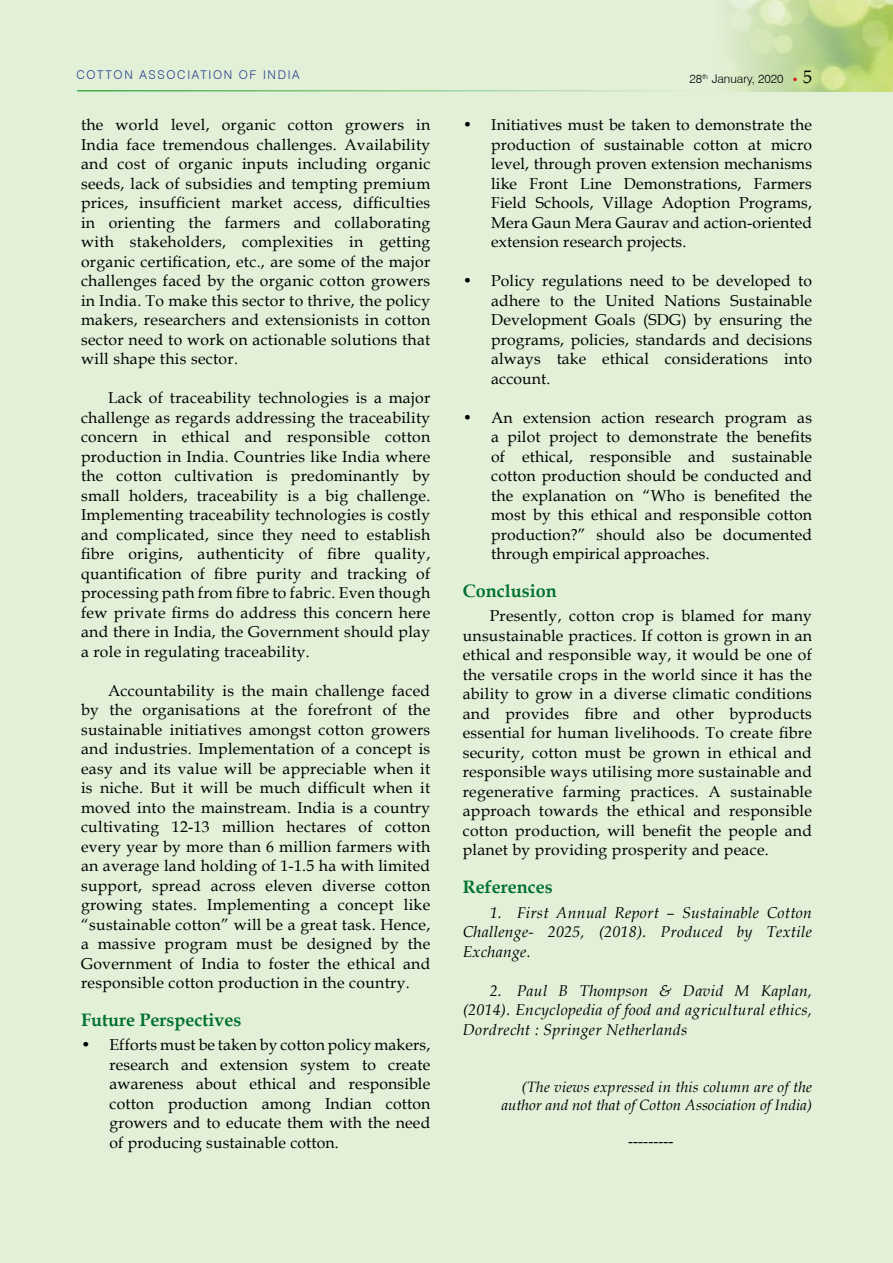
<style>
.page{position:relative;width:893px;height:1263px;background:#e3f0d8}
.page>*{position:absolute;margin:0;border:0;box-sizing:border-box;transform-origin:0 0}
.t1{font:700 18px "Book Antiqua";color:#00722e}
.t2{font:15.75px/19.5px "Book Antiqua";letter-spacing:.015em;color:#000;text-align:justify}
.t3{font:italic 15.75px/19.5px "Book Antiqua";letter-spacing:.02em;color:#000;text-align:justify}
.t4{font:italic 15px/18px "Book Antiqua";letter-spacing:.005em;color:#000;text-align:right}
.t5{font:15px "Book Antiqua";color:#000}
.t6{font:300 12px "Swiss 721 BT";letter-spacing:.14em;color:#25408f}
.t7{font:300 12px "Swiss 721 BT";color:#000}
.s1{font-family:"Book Antiqua";font-weight:400;font-size:18px}
</style>
<div class="page">
<img style="left:727px;top:0;width:166px;height:91px">
<hr style="left:77px;top:90px;width:628px;height:2px;background:#41ad49">
<svg style="left:793px;top:78px;width:4px;height:3px"></svg>
<p class="t6" style="left:76px;top:67px;width:225px">COTTON ASSOCIATION OF INDIA</p>
<p class="t7" style="left:690px;top:71px;width:124px">28<sup>TH</sup> JANUARY, 2020 <span class="s1">5</span></p>
<p class="t2" style="left:81px;top:115px;width:351px">the world level, organic cotton growers in India face tremendous challenges. Availability and cost of organic inputs including organic seeds, lack of subsidies and tempting premium prices, insufficient market access, difficulties in orienting the farmers and collaborating with stakeholders, complexities in getting organic certification, etc., are some of the major challenges faced by the organic cotton growers in India. To make this sector to thrive, the policy makers, researchers and extensionists in cotton sector need to work on actionable solutions that will shape this sector.</p>
<p class="t2" style="left:81px;top:388px;width:351px;text-indent:27px">Lack of traceability technologies is a major challenge as regards addressing the traceability concern in ethical and responsible cotton production in India. Countries like India where the cotton cultivation is predominantly by small holders, traceability is a big challenge.<br>Implementing traceability technologies is costly and complicated, since they need to establish fibre origins, authenticity of fibre quality, quantification of fibre purity and tracking of processing path from fibre to fabric. Even though few private firms do address this concern here and there in India, the Government should play a role in regulating traceability.</p>
<p class="t2" style="left:81px;top:680px;width:351px;text-indent:27px">Accountability is the main challenge faced by the organisations at the forefront of the sustainable initiatives amongst cotton growers and industries. Implementation of a concept is easy and its value will be appreciable when it is niche. But it will be much difficult when it moved into the mainstream. India is a country cultivating 12-13 million hectares of cotton every year by more than 6 million farmers with an average land holding of 1-1.5 ha with limited support, spread across eleven diverse cotton growing states. Implementing a concept like “sustainable cotton” will be a great task. Hence, a massive program must be designed by the Government of India to foster the ethical and responsible cotton production in the country.</p>
<p class="t1" style="left:81px;top:1007px;width:162px">Future Perspectives</p>
<p class="t2" style="left:110px;top:1035px;width:322px;text-indent:-29px">• Efforts must be taken by cotton policy makers, research and extension system to create awareness about ethical and responsible cotton production among Indian cotton growers and to educate them with the need of producing sustainable cotton.</p>
<p class="t2" style="left:491px;top:115px;width:322px;text-indent:-29px">• Initiatives must be taken to demonstrate the production of sustainable cotton at micro level, through proven extension mechanisms like Front Line Demonstrations, Farmers Field Schools, Village Adoption Programs, Mera Gaun Mera Gaurav and action-oriented extension research projects.</p>
<p class="t2" style="left:491px;top:271px;width:322px;text-indent:-29px">• Policy regulations need to be developed to adhere to the United Nations Sustainable Development Goals (SDG) by ensuring the programs, policies, standards and decisions always take ethical considerations into account.</p>
<p class="t2" style="left:491px;top:407px;width:322px;text-indent:-29px">• An extension action research program as a pilot project to demonstrate the benefits of ethical, responsible and sustainable cotton production should be conducted and the explanation on “Who is benefited the most by this ethical and responsible cotton production?” should also be documented through empirical approaches.</p>
<p class="t1" style="left:463px;top:578px;width:95px">Conclusion</p>
<p class="t2" style="left:463px;top:606px;width:351px;text-indent:27px">Presently, cotton crop is blamed for many unsustainable practices. If cotton is grown in an ethical and responsible way, it would be one of the versatile crops in the world since it has the ability to grow in a diverse climatic conditions and provides fibre and other byproducts essential for human livelihoods. To create fibre security, cotton must be grown in ethical and responsible ways utilising more sustainable and regenerative farming practices. A sustainable approach towards the ethical and responsible cotton production, will benefit the people and planet by providing prosperity and peace.</p>
<p class="t1" style="left:463px;top:874px;width:91px">References</p>
<p class="t3" style="left:463px;top:902px;width:351px;text-indent:27px">1. First Annual Report – Sustainable Cotton Challenge- 2025, (2018). Produced by Textile Exchange.</p>
<p class="t3" style="left:463px;top:980px;width:351px;text-indent:27px">2. Paul B Thompson &amp; David M Kaplan, (2014). Encyclopedia of food and agricultural ethics, Dordrecht : Springer Netherlands</p>
<p class="t4" style="left:501px;top:1077px;width:312px">(The views expressed in this column are of the author and not that of Cotton Association of India)</p>
<p class="t5" style="left:628px;top:1130px;width:47px">---------</p>
</div>
